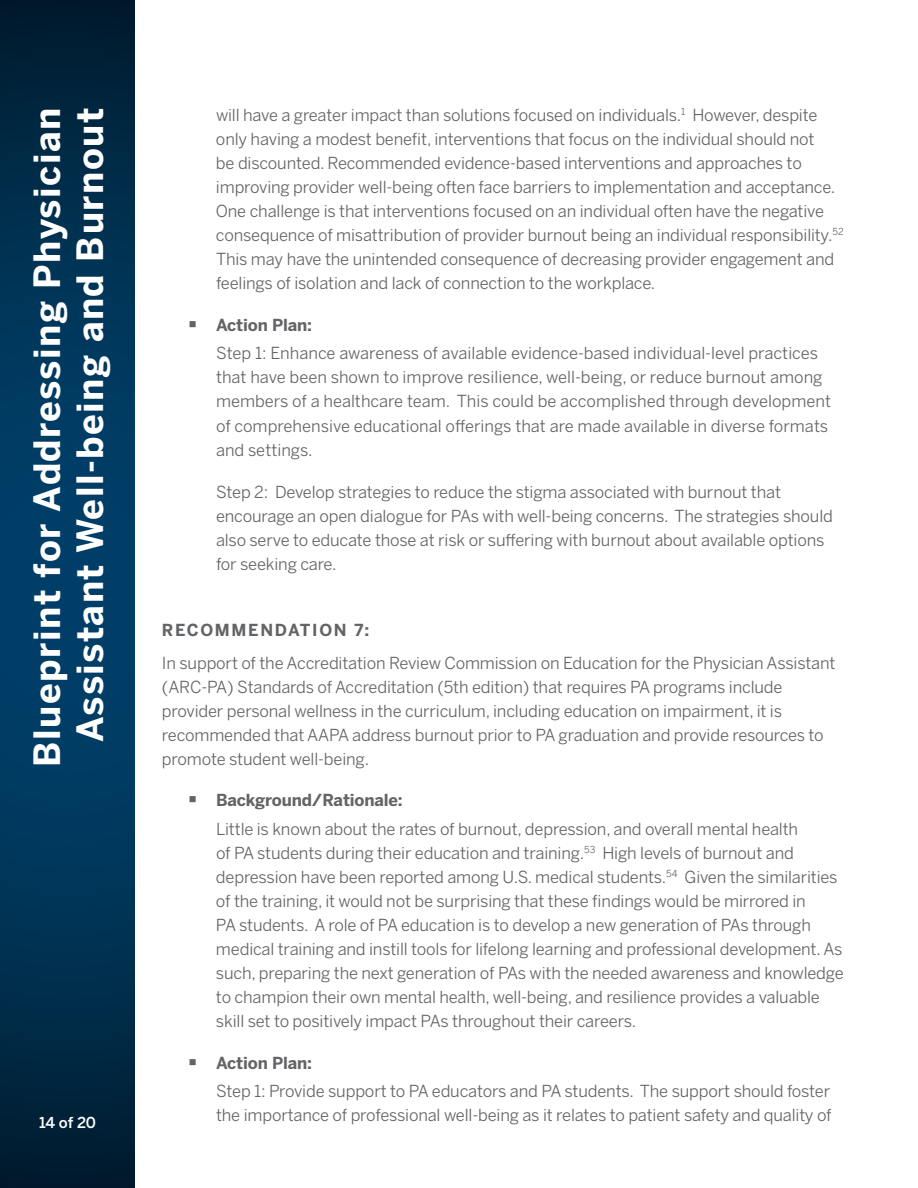
<style>
.page{position:relative;width:918px;height:1188px;background:#fff}
.page>*{position:absolute;margin:0;border:0;box-sizing:border-box;transform-origin:0 0}
.t1{font:700 36px/43.2px "Benton Sans";letter-spacing:.04em;color:#fff;text-align:right}
.t2{font:16.5px/24px "Benton Sans";letter-spacing:-.01em;color:#636466}
.t3{font:700 16.5px "Benton Sans";letter-spacing:-.01em;color:#636466}
.t4{font:700 16.5px "Benton Sans";letter-spacing:.1em;color:#636466}
.t5{font:500 15px "Benton Sans";color:#fff}
</style>
<div class="page">
<svg style="left:0;top:0;width:135px;height:1188px;background:#003153"></svg>
<h1 class="t1" style="left:25px;top:767px;width:660px;rotate:-90deg">Blueprint for Addressing Physician<br>Assistant Well-being and Burnout</h1>
<p class="t2" style="left:216px;top:103px;width:629px">will have a greater impact than solutions focused on individuals.<sup>1</sup> However, despite only having a modest benefit, interventions that focus on the individual should not<br>be discounted. Recommended evidence-based interventions and approaches to improving provider well-being often face barriers to implementation and acceptance.<br>One challenge is that interventions focused on an individual often have the negative consequence of misattribution of provider burnout being an individual responsibility.<sup>52<br></sup>This may have the unintended consequence of decreasing provider engagement and feelings of isolation and lack of connection to the workplace.</p>
<p class="t3" style="left:216px;top:315px;width:97px">Action Plan:</p>
<p class="t2" style="left:216px;top:341px;width:617px">Step 1: Enhance awareness of available evidence-based individual-level practices that have been shown to improve resilience, well-being, or reduce burnout among members of a healthcare team. This could be accomplished through development of comprehensive educational offerings that are made available in diverse formats and settings.</p>
<p class="t2" style="left:216px;top:479px;width:618px">Step 2: Develop strategies to reduce the stigma associated with burnout that encourage an open dialogue for PAs with well-being concerns. The strategies should also serve to educate those at risk or suffering with burnout about available options for seeking care.</p>
<p class="t4" style="left:162px;top:620px;width:209px">RECOMMENDATION 7:</p>
<p class="t2" style="left:162px;top:650px;width:675px">In support of the Accreditation Review Commission on Education for the Physician Assistant (ARC-PA) Standards of Accreditation (5th edition) that requires PA programs include provider personal wellness in the curriculum, including education on impairment, it is recommended that AAPA address burnout prior to PA graduation and provide resources to promote student well-being.</p>
<p class="t3" style="left:216px;top:791px;width:188px">Background/Rationale:</p>
<p class="t2" style="left:216px;top:817px;width:629px">Little is known about the rates of burnout, depression, and overall mental health<br>of PA students during their education and training.<sup>53</sup> High levels of burnout and depression have been reported among U.S. medical students.<sup>54</sup> Given the similarities of the training, it would not be surprising that these findings would be mirrored in<br>PA students. A role of PA education is to develop a new generation of PAs through medical training and instill tools for lifelong learning and professional development. As such, preparing the next generation of PAs with the needed awareness and knowledge to champion their own mental health, well-being, and resilience provides a valuable skill set to positively impact PAs throughout their careers.</p>
<p class="t3" style="left:216px;top:1053px;width:97px">Action Plan:</p>
<p class="t2" style="left:216px;top:1079px;width:617px">Step 1: Provide support to PA educators and PA students. The support should foster the importance of professional well-being as it relates to patient safety and quality of</p>
<p class="t5" style="left:39px;top:1114px;width:59px">14 of 20</p>
</div>
